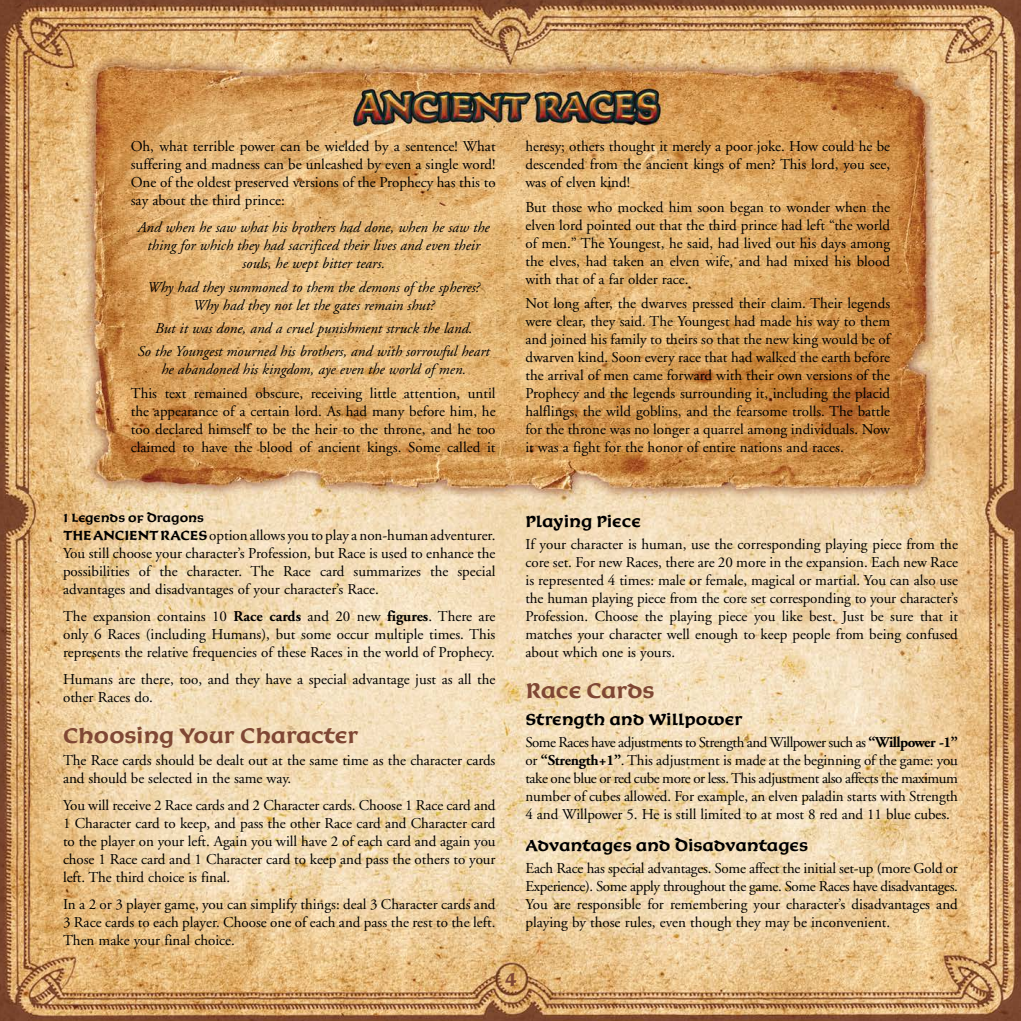
<style>
.page{position:relative;width:1021px;height:1021px;background:#fff}
.page>*{position:absolute;margin:0;border:0;box-sizing:border-box;transform-origin:0 0}
.t1{font:24px "Korigan ITCTT Bold";letter-spacing:-.005em;color:#7f4734}
.t2{font:21px "Korigan ITCTT Bold";color:#7f4734}
.t3{font:18px "Korigan ITCTT Bold";color:#000}
.t4{font:15px/18px "Adobe Garamond";color:#000;text-align:justify}
.t5{font:italic 15px/18px "Adobe Garamond";color:#000;text-align:center}
.t6{font:13.5px "Korigan ITCTT Bold";color:#000}
.s1{font-family:"Korigan ITCTT Bold"}
.s2{font-weight:700}
</style>
<div class="page">
<img style="left:0;top:0;width:1020px;height:1020px">
<p class="t4" style="left:131px;top:138px;width:366px">Oh, what terrible power can be wielded by a sentence! What suffering and madness can be unleashed by even a single word!<br>One of the oldest preserved versions of the Prophecy has this to say about the third prince:</p>
<p class="t5" style="left:137px;top:219px;width:353px">And when he saw what his brothers had done, when he saw the thing for which they had sacrificed their lives and even their souls, he wept bitter tears.</p>
<p class="t5" style="left:147px;top:278px;width:334px">Why had they summoned to them the demons of the spheres?<br>Why had they not let the gates remain shut?</p>
<p class="t5" style="left:137px;top:317px;width:353px;line-height:23.1px">But it was done, and a cruel punishment struck the land.<br>So the Youngest mourned his brothers, and with sorrowful heart</p>
<p class="t5" style="left:161px;top:360px;width:306px">he abandoned his kingdom, aye even the world of men.</p>
<p class="t4" style="left:131px;top:385px;width:366px">This text remained obscure, receiving little attention, until the appearance of a certain lord. As had many before him, he too declared himself to be the heir to the throne, and he too claimed to have the blood of ancient kings. Some called it</p>
<p class="t4" style="left:525px;top:138px;width:366px">heresy; others thought it merely a poor joke. How could he be descended from the ancient kings of men? This lord, you see, was of elven kind!</p>
<p class="t4" style="left:525px;top:198px;width:366px">But those who mocked him soon began to wonder when the elven lord pointed out that the third prince had left “the world of men.” The Youngest, he said, had lived out his days among the elves, had taken an elven wife, and had mixed his blood with that of a far older race.</p>
<p class="t4" style="left:525px;top:295px;width:366px">Not long after, the dwarves pressed their claim. Their legends were clear, they said. The Youngest had made his way to them and joined his family to theirs so that the new king would be of dwarven kind. Soon every race that had walked the earth before the arrival of men came forward with their own versions of the Prophecy and the legends surrounding it, including the placid halflings, the wild goblins, and the fearsome trolls. The battle for the throne was no longer a quarrel among individuals. Now it was a fight for the honor of entire nations and races.</p>
<p class="t6" style="left:63px;top:510px;width:142px">1 Legends of Dragons</p>
<p class="t4" style="left:63px;top:527px;width:434px"><span class="s1">THE ANCIENT RACES</span> option allows you to play a non-human adventurer.<br>You still choose your character’s Profession, but Race is used to enhance the possibilities of the character. The Race card summarizes the special advantages and disadvantages of your character’s Race.</p>
<p class="t4" style="left:63px;top:608px;width:434px">The expansion contains 10 <span class="s2">Race cards</span> and 20 new <span class="s2">figures</span>. There are only 6 Races (including Humans), but some occur multiple times. This represents the relative frequencies of these Races in the world of Prophecy.</p>
<p class="t4" style="left:63px;top:671px;width:434px">Humans are there, too, and they have a special advantage just as all the other Races do.</p>
<h1 class="t1" style="left:63px;top:722px;width:297px">Choosing Your Character</h1>
<p class="t4" style="left:63px;top:752px;width:434px">The Race cards should be dealt out at the same time as the character cards and should be selected in the same way.</p>
<p class="t4" style="left:63px;top:797px;width:434px">You will receive 2 Race cards and 2 Character cards. Choose 1 Race card and 1 Character card to keep, and pass the other Race card and Character card to the player on your left. Again you will have 2 of each card and again you chose 1 Race card and 1 Character card to keep and pass the others to your left. The third choice is final.</p>
<p class="t4" style="left:63px;top:896px;width:434px">In a 2 or 3 player game, you can simplify things: deal 3 Character cards and 3 Race cards to each player. Choose one of each and pass the rest to the left.<br>Then make your final choice.</p>
<p class="t3" style="left:525px;top:511px;width:117px">Playing Piece</p>
<p class="t4" style="left:525px;top:536px;width:434px">If your character is human, use the corresponding playing piece from the core set. For new Races, there are 20 more in the expansion. Each new Race is represented 4 times: male or female, magical or martial. You can also use the human playing piece from the core set corresponding to your character’s Profession. Choose the playing piece you like best. Just be sure that it matches your character well enough to keep people from being confused about which one is yours.</p>
<h1 class="t1" style="left:525px;top:677px;width:130px">Race Cards</h1>
<p class="t3" style="left:525px;top:709px;width:219px">Strength and Willpower</p>
<p class="t4" style="left:525px;top:734px;width:434px">Some Races have adjustments to Strength and Willpower such as <span class="s2">“Willpower -1” </span>or <span class="s2">“Strength+1”</span>. This adjustment is made at the beginning of the game: you take one blue or red cube more or less. This adjustment also affects the maximum number of cubes allowed. For example, an elven paladin starts with Strength 4 and Willpower 5. He is still limited to at most 8 red and 11 blue cubes.</p>
<p class="t3" style="left:525px;top:835px;width:284px">Advantages and Disadvantages</p>
<p class="t4" style="left:525px;top:860px;width:434px">Each Race has special advantages. Some affect the initial set-up (more Gold or Experience). Some apply throughout the game. Some Races have disadvantages.<br>You are responsible for remembering your character’s disadvantages and playing by those rules, even though they may be inconvenient.</p>
<h2 class="t2" style="left:505px;top:968px;width:13px">4</h2>
</div>
